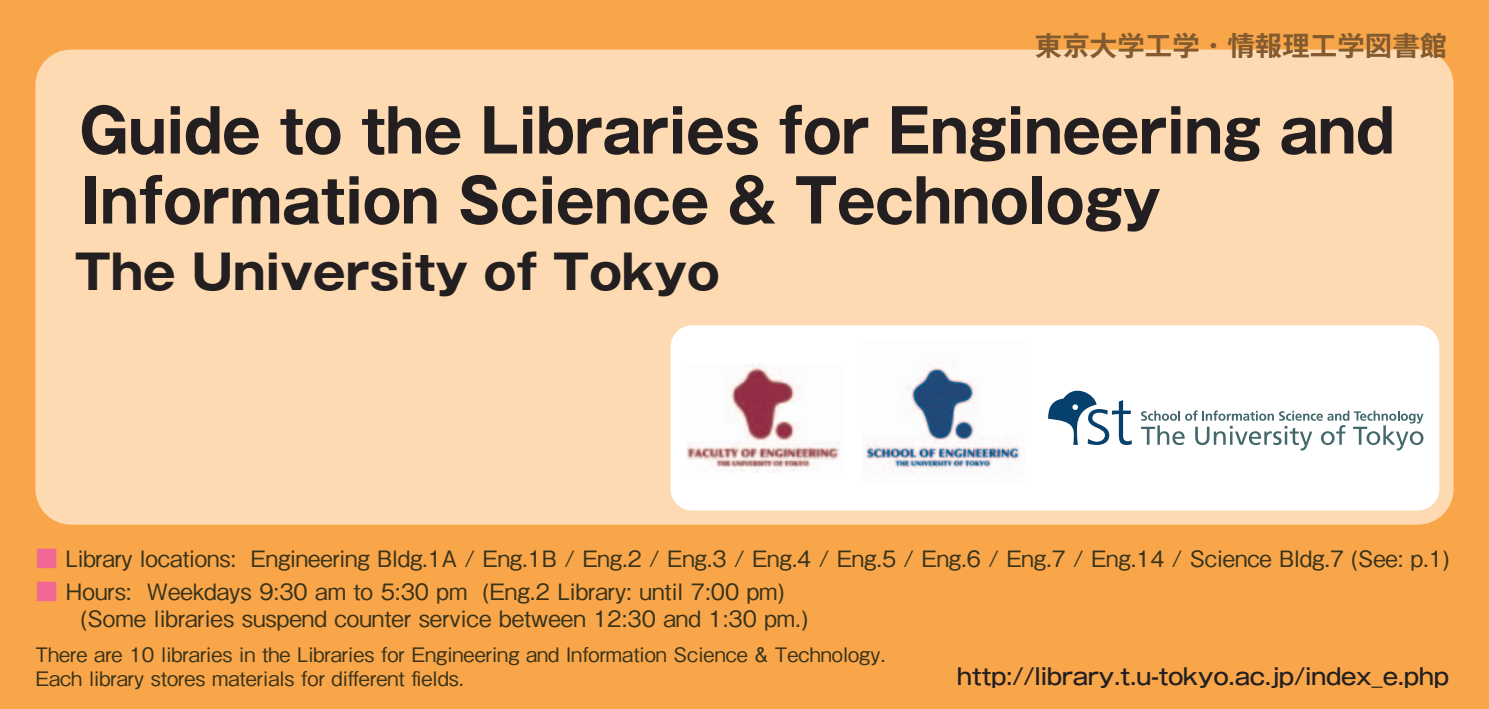
<style>
.page{position:relative;width:1489px;height:709px;background:#fff}
.page>*{position:absolute;margin:0;border:0;box-sizing:border-box;transform-origin:0 0}
.t1{font:60px/70px "Gothic MB101 Pro Bold 90 pv RKSJ H";color:#231f20;scale:.93 1}
.t2{font:47.5px "Gothic MB101 Pro Bold 90 pv RKSJ H";color:#231f20}
.t3{font:27.5px "Gothic MB101 Pro De Bold 90 pv RKSJ H";color:#835b2f}
.t4{font:22.5px/27px "Gothic BBB Pro Medium 90 pv RKSJ H";color:#383319}
.t5{font:22.5px "Gothic MB101 Pro Medium 90 pv RKSJ H";letter-spacing:-.02em;color:#231f20}
.t6{font:20px/24px "Gothic BBB Pro Medium 90 pv RKSJ H";color:#383319}
.s1{color:#f16894}
</style>
<div class="page">
<div style="left:0;top:0;width:1488px;height:709px;background:#f9a64a"></div>
<div style="left:35px;top:50px;width:1418px;height:474px;background:#fedab2;border-radius:35px"></div>
<div style="left:670px;top:325px;width:769px;height:185px;background:#fff;border-radius:21px"></div>
<svg style="left:1141px;top:410px;width:282px;height:40px"></svg>
<svg style="left:1048px;top:390px;width:83px;height:55px"></svg>
<img style="left:686px;top:364px;width:154px;height:108px">
<img style="left:862px;top:367px;width:159px;height:108px">
<p class="t3" style="left:1034px;top:36px;width:414px">東京大学工学・情報理工学図書館</p>
<h1 class="t1" style="left:80px;top:104px;width:1414px">Guide to the Libraries for Engineering and<br>Information Science &amp; Technology</h1>
<h2 class="t2" style="left:75px;top:255px;width:646px">The University of Tokyo</h2>
<p class="t4" style="left:35px;top:547px;width:1415px"><span class="s1">■</span> Library locations: Engineering Bldg.1A / Eng.1B / Eng.2 / Eng.3 / Eng.4 / Eng.5 / Eng.6 / Eng.7 / Eng.14 / Science Bldg.7 (See: p.1)</p>
<p class="t4" style="left:35px;top:580px;width:774px"><span class="s1">■</span> Hours: Weekdays 9:30 am to 5:30 pm (Eng.2 Library: until 7:00 pm)　 (Some libraries suspend counter service between 12:30 and 1:30 pm.)</p>
<p class="t6" style="left:35px;top:645px;width:851px">There are 10 libraries in the Libraries for Engineering and Information Science &amp; Technology.<br>Each library stores materials for different fields.</p>
<p class="t5" style="left:956px;top:667px;width:493px">http://library.t.u-tokyo.ac.jp/index_e.php</p>
</div>
